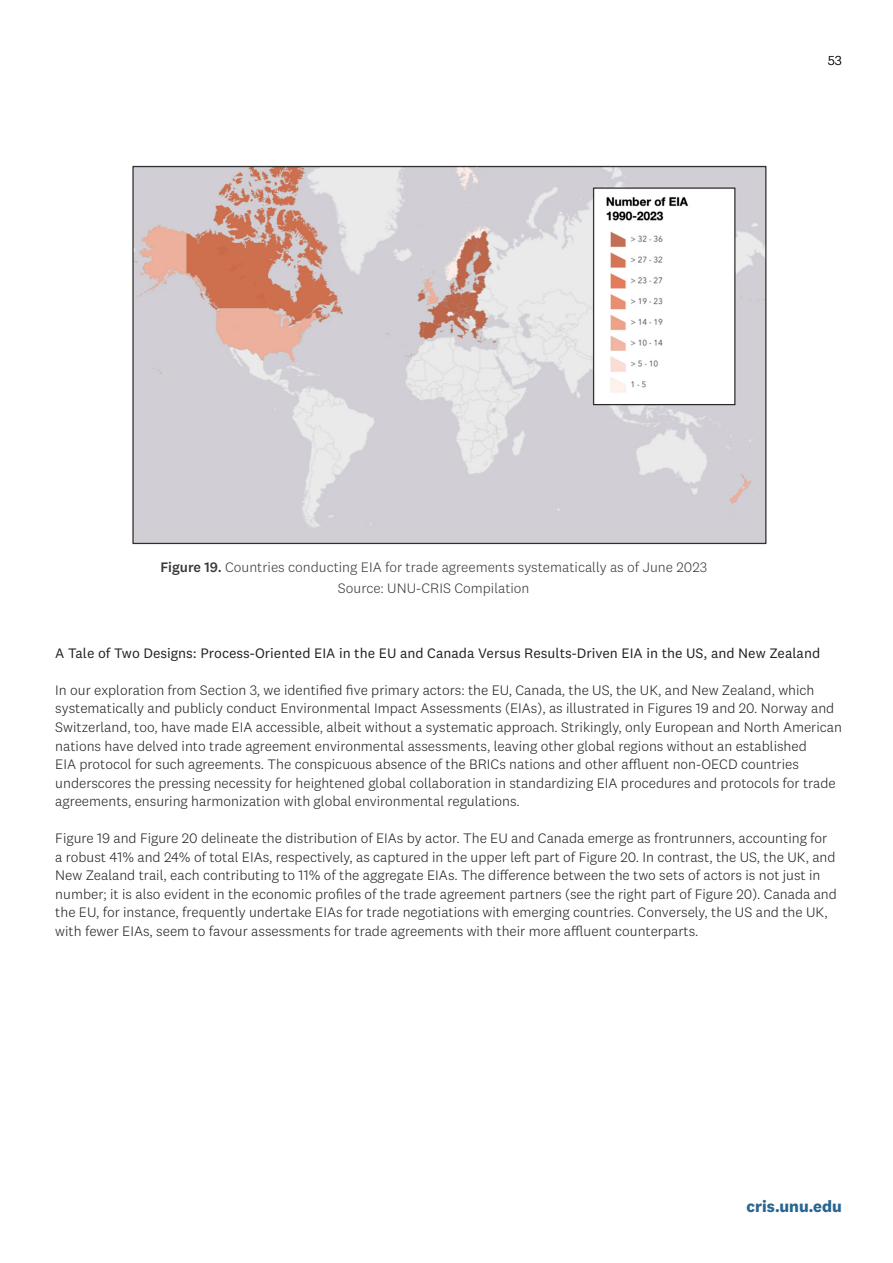
<style>
.page{position:relative;width:893px;height:1263px;background:#fff}
.page>*{position:absolute;margin:0;border:0;box-sizing:border-box;transform-origin:0 0}
.t1{font:700 16.5px "National 2";color:#286691}
.text{font:300 14.25px/18.6px "National 2";color:#231f20}
.caption__references__footer{font:300 14.25px "National 2";color:#36393c}
.text-2{font:14.25px "National 2";color:#231f20}
.t2{font:300 13.5px "National 2";color:#231f20}
.s1{font-weight:500}
</style>
<div class="page">
<img style="left:132px;top:166px;width:635px;height:379px">
<p class="t2" style="left:828px;top:53px;width:16px">53</p>
<p class="caption__references__footer" style="left:160px;top:559px;width:548px"><span class="s1">Figure 19.</span> Countries conducting EIA for trade agreements systematically as of June 2023</p>
<p class="caption__references__footer" style="left:338px;top:580px;width:193px">Source: UNU-CRIS Compilation</p>
<p class="text-2" style="left:55px;top:644px;width:766px">A Tale of Two Designs: Process-Oriented EIA in the EU and Canada Versus Results-Driven EIA in the US, and New Zealand</p>
<p class="text" style="left:55px;top:681px;width:788px">In our exploration from Section 3, we identified five primary actors: the EU, Canada, the US, the UK, and New Zealand, which systematically and publicly conduct Environmental Impact Assessments (EIAs), as illustrated in Figures 19 and 20. Norway and Switzerland, too, have made EIA accessible, albeit without a systematic approach. Strikingly, only European and North American nations have delved into trade agreement environmental assessments, leaving other global regions without an established<br>EIA protocol for such agreements. The conspicuous absence of the BRICs nations and other affluent non-OECD countries underscores the pressing necessity for heightened global collaboration in standardizing EIA procedures and protocols for trade agreements, ensuring harmonization with global environmental regulations.</p>
<p class="text" style="left:55px;top:829px;width:783px">Figure 19 and Figure 20 delineate the distribution of EIAs by actor. The EU and Canada emerge as frontrunners, accounting for a robust 41% and 24% of total EIAs, respectively, as captured in the upper left part of Figure 20. In contrast, the US, the UK, and New Zealand trail, each contributing to 11% of the aggregate EIAs. The difference between the two sets of actors is not just in number; it is also evident in the economic profiles of the trade agreement partners (see the right part of Figure 20). Canada and the EU, for instance, frequently undertake EIAs for trade negotiations with emerging countries. Conversely, the US and the UK, with fewer EIAs, seem to favour assessments for trade agreements with their more affluent counterparts.</p>
<p class="t1" style="left:747px;top:1196px;width:97px">cris.unu.edu</p>
</div>
